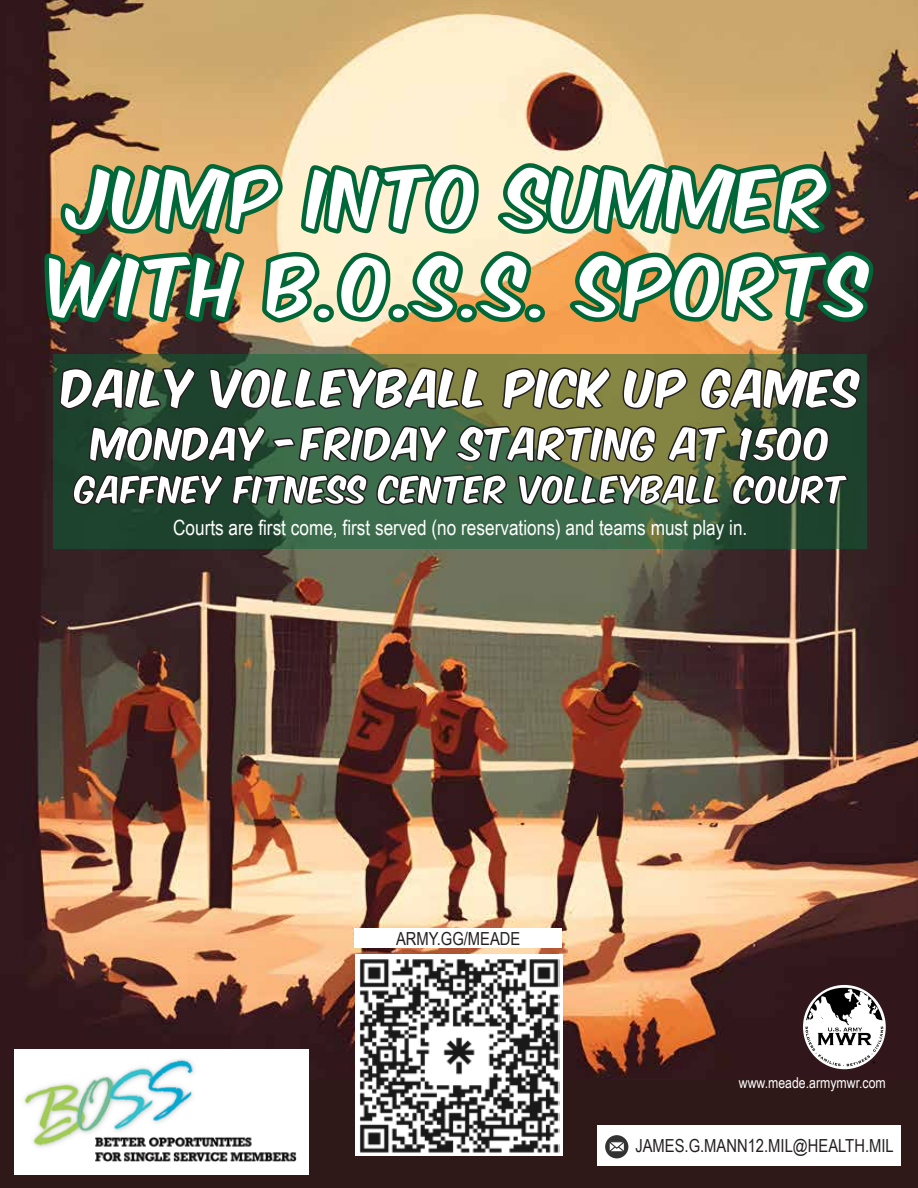
<style>
.page{position:relative;width:918px;height:1188px;background:#fff}
.page>*{position:absolute;margin:0;border:0;box-sizing:border-box;transform-origin:0 0}
.t1{font:73.05px/88.1px "Komika Axis";color:#fff}
.t2{font:45px "Komika Axis";color:#fff}
.t3{font:39px "Komika Axis";color:#fff}
.t4{font:33px "Komika Axis";color:#fff}
.t5{font:21px "Arial Narrow";color:#fff}
.t6{font:18px "Arial Narrow";color:#231f20}
.t7{font:15px "Arial Narrow";color:#fff}
</style>
<div class="page">
<img style="left:0;top:0;width:918px;height:1081px">
<div style="left:0;top:1081px;width:918px;height:107px;background:#2f1818"></div>
<svg style="left:803px;top:985px;width:83px;height:84px"></svg>
<svg style="left:806px;top:988px;width:77px;height:78px"></svg>
<img style="left:14px;top:1050px;width:294px;height:124px">
<svg style="left:58px;top:159px;width:227px;height:79px;background:#9f9961"></svg>
<svg style="left:297px;top:161px;width:183px;height:77px;background:#b0c6a2"></svg>
<svg style="left:496px;top:159px;width:337px;height:79px;background:#9da97a"></svg>
<img style="left:42px;top:249px;width:206px;height:77px">
<svg style="left:259px;top:248px;width:290px;height:78px;background:#b6ba8a"></svg>
<svg style="left:568px;top:248px;width:308px;height:78px;background:#8c8451"></svg>
<div style="left:598px;top:1125px;width:303px;height:40px;background:#fff"></div>
<div style="left:605px;top:1135px;width:23px;height:23px;background:#343333;border-radius:50%"></div>
<svg style="left:606px;top:1141px;width:22px;height:12px"></svg>
<div style="left:355px;top:955px;width:207px;height:201px;background:#fff"></div>
<img style="left:359px;top:959px;width:201px;height:194px">
<div style="left:354px;top:928px;width:208px;height:19px;background:#fff"></div>
<svg style="left:54px;top:354px;width:813px;height:195px;background:#2e583c"></svg>
<svg style="left:58px;top:340px;width:804px;height:167px;background:#4b5d3a"></svg>
<h1 class="t1" style="left:50px;top:161px;width:823px">JUMP INTO SUMMER<br>WITH B.O.S.S. SPORTS</h1>
<h2 class="t2" style="left:62px;top:366px;width:800px">DAILY VOLLEYBALL PICK UP GAMES</h2>
<h3 class="t3" style="left:92px;top:424px;width:740px">MONDAY -FRIDAY STARTING AT 1500</h3>
<h3 class="t4" style="left:75px;top:473px;width:773px">GAFFNEY FITNESS CENTER VOLLEYBALL COURT</h3>
<p class="t5" style="left:173px;top:512px;width:576px">Courts are first come, first served (no reservations) and teams must play in.</p>
<p class="t6" style="left:396px;top:925px;width:126px">ARMY.GG/MEADE</p>
<p class="t7" style="left:739px;top:1072px;width:148px">www.meade.armymwr.com</p>
<p class="t6" style="left:635px;top:1132px;width:260px">JAMES.G.MANN12.MIL@HEALTH.MIL</p>
</div>
